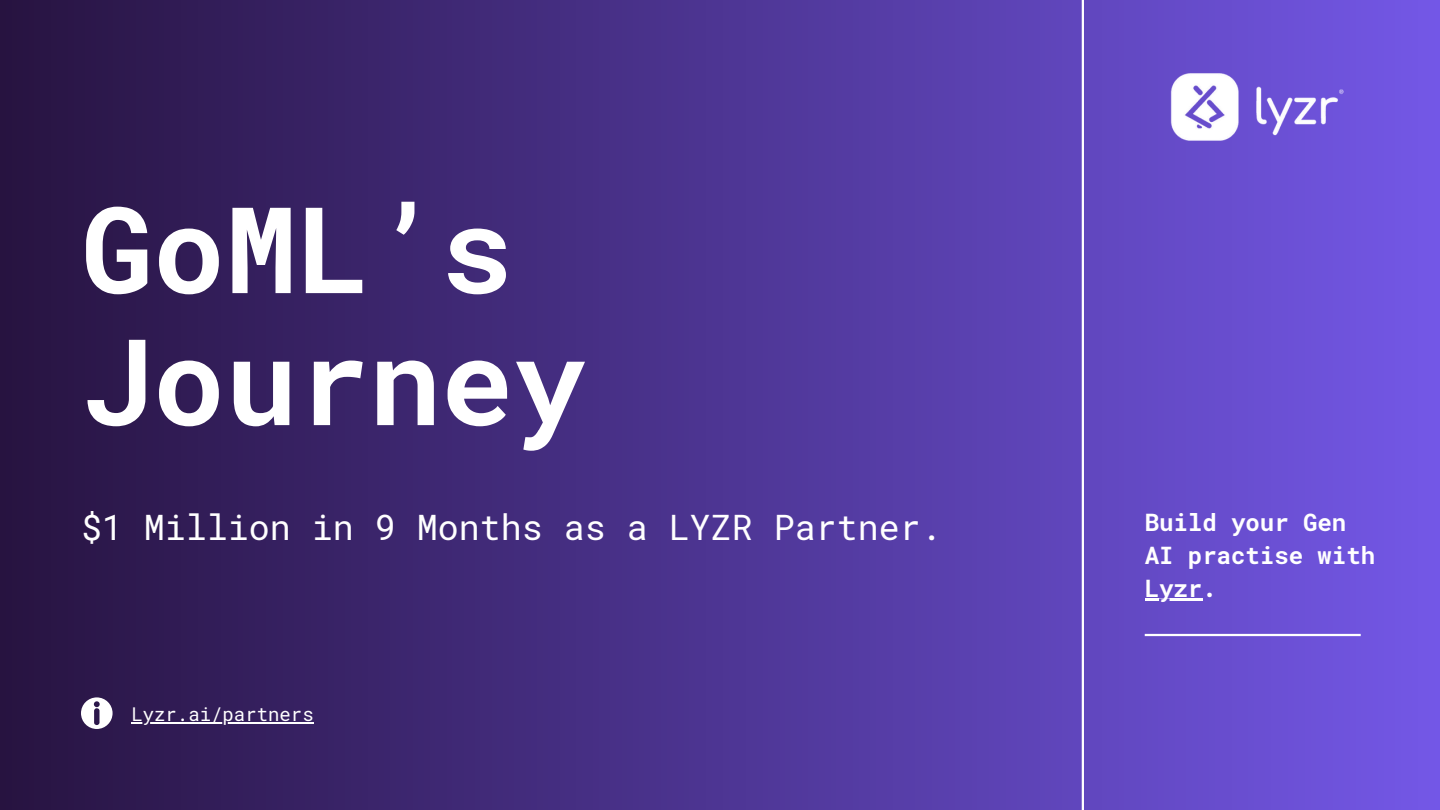
<style>
.page{position:relative;width:1440px;height:810px;background:#fff}
.page>*{position:absolute;margin:0;border:0;box-sizing:border-box;transform-origin:0 0}
.t1{font:700 120px/132px "Roboto Mono";color:#fff}
.t2{font:35px "Roboto Mono";color:#fff}
.t3{font:700 24px/33px "Roboto Mono";color:#fff}
.t4{font:19px "Roboto Mono";color:#fff}
</style>
<div class="page">
<div style="left:0;top:0;width:1440px;height:810px;background:linear-gradient(to right,#271340,#7458e7)"></div>
<svg style="left:81px;top:697px;width:31px;height:32px"></svg>
<hr style="left:131px;top:722px;width:183px;height:2px;background:#fff">
<hr style="left:1082px;top:0;width:2px;height:810px;background:#fff">
<hr style="left:1145px;top:634px;width:216px;height:2px;background:#fff">
<img style="left:1112px;top:0;width:271px;height:237px">
<hr style="left:1145px;top:599px;width:57px;height:2px;background:#fff">
<p class="t1" style="left:81px;top:180px;width:505px">GoML’s<br>Journey</p>
<p class="t2" style="left:81px;top:503px;width:862px">$1 Million in 9 Months as a LYZR Partner.</p>
<p class="t3" style="left:1145px;top:505px;width:232px">Build your Gen<br>AI practise with</p>
<h3 class="t3" style="left:1145px;top:571px;width:74px">Lyzr.</h3>
<h1 class="t4" style="left:131px;top:701px;width:184px">Lyzr.ai/partners</h1>
</div>
